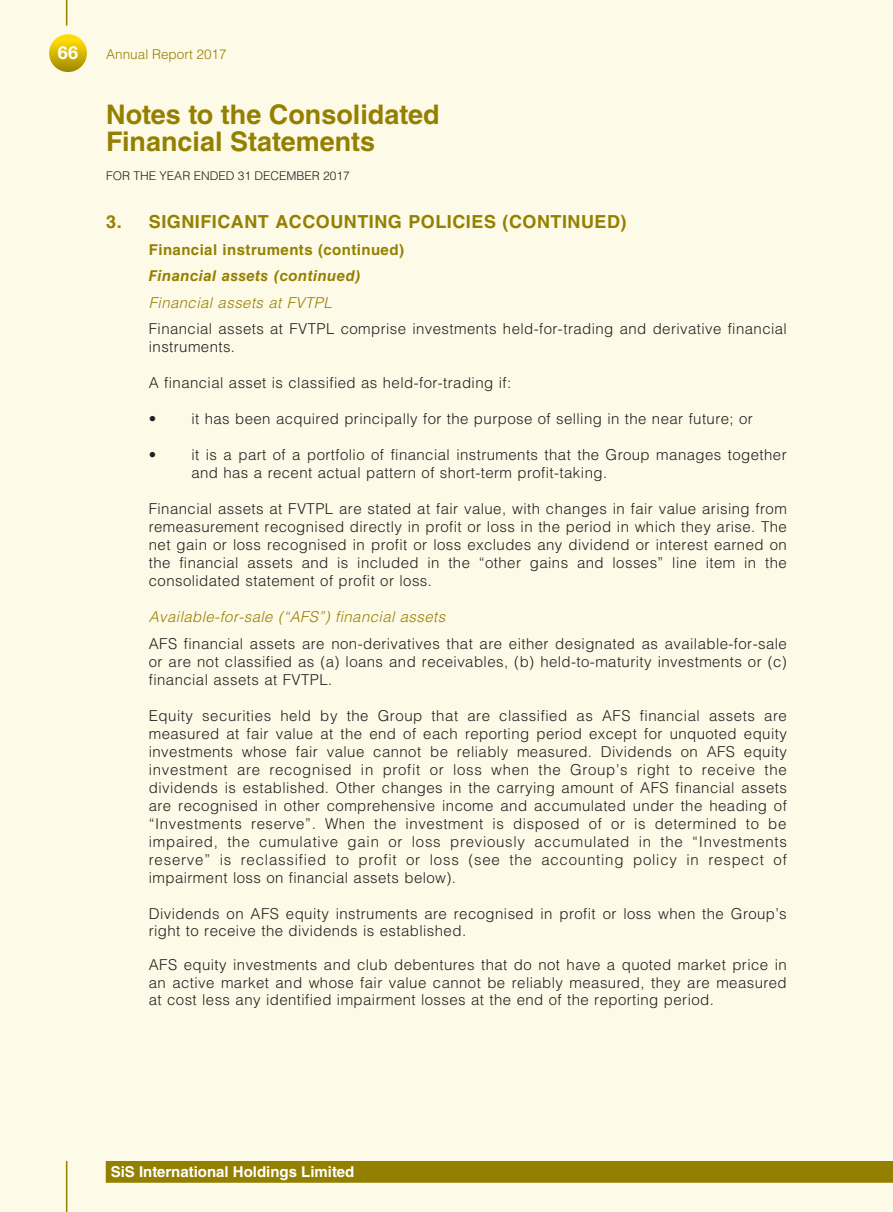
<style>
.page{position:relative;width:893px;height:1212px;background:#fff}
.page>*{position:absolute;margin:0;border:0;box-sizing:border-box;transform-origin:0 0}
.t1{font:700 27px/27px "Helvetica LT Std";color:#948000}
.t2{font:700 18px "Helvetica LT Std";letter-spacing:.03em;color:#948000}
.t3{font:700 18px "Helvetica Neue LT Std";color:#fff}
.t4{font:300 15px/18px "Helvetica LT Std";letter-spacing:.03em;color:#231f20;text-align:justify}
.t5{font:italic 300 15px "Helvetica LT Std";letter-spacing:.03em;color:#948000}
.t6{font:700 15px "Helvetica LT Std";color:#fff}
.t7{font:700 15px "Helvetica LT Std";letter-spacing:.03em;color:#948000}
.t8{font:italic 700 15px "Helvetica LT Std";letter-spacing:.03em;color:#948000}
.t9{font:300 13.5px "Helvetica LT Std";color:#948000}
.t10{font:300 12px "Helvetica LT Std";color:#231f20}
</style>
<div class="page">
<div style="left:0;top:0;width:892px;height:1212px;background:#fefae8"></div>
<hr style="left:66px;top:1161px;width:1px;height:51px;background:#948000">
<div style="left:107px;top:1162px;width:786px;height:20px;background:#948000"></div>
<div style="left:106px;top:1161px;width:787px;height:22px;border:2px solid #948000"></div>
<div style="left:49px;top:34px;width:38px;height:38px;background:linear-gradient(to bottom,#ffe806,#a28c03);border-radius:19px"></div>
<svg style="left:66px;top:0;width:1px;height:26px"></svg>
<p class="t3" style="left:58px;top:42px;width:22px">66</p>
<p class="t9" style="left:106px;top:46px;width:122px">Annual Report 2017</p>
<h1 class="t1" style="left:106px;top:101px;width:335px">Notes to the Consolidated<br>Financial Statements</h1>
<p class="t10" style="left:106px;top:168px;width:245px">FOR THE YEAR ENDED 31 DECEMBER 2017</p>
<p class="t2" style="left:106px;top:210px;width:416px">3. SIGNIFICANT ACCOUNTING POLICIES (continued</p>
<p class="t2" style="left:621px;top:210px;width:7px">)</p>
<p class="t7" style="left:149px;top:240px;width:257px">Financial instruments (continued)</p>
<p class="t8" style="left:149px;top:267px;width:214px">Financial assets (continued)</p>
<p class="t5" style="left:149px;top:293px;width:185px">Financial assets at FVTPL</p>
<p class="t4" style="left:149px;top:320px;width:640px">Financial assets at FVTPL comprise investments held-for-trading and derivative financial instruments.</p>
<p class="t4" style="left:149px;top:374px;width:364px">A financial asset is classified as held-for-trading if:</p>
<p class="t4" style="left:149px;top:410px;width:605px">• it has been acquired principally for the purpose of selling in the near future; or</p>
<p class="t4" style="left:191px;top:446px;width:597px;text-indent:-43px">• it is a part of a portfolio of financial instruments that the Group manages together and has a recent actual pattern of short-term profit-taking.</p>
<p class="t4" style="left:149px;top:500px;width:640px">Financial assets at FVTPL are stated at fair value, with changes in fair value arising from remeasurement recognised directly in profit or loss in the period in which they arise. The net gain or loss recognised in profit or loss excludes any dividend or interest earned on the financial assets and is included in the “other gains and losses” line item in the consolidated statement of profit or loss.</p>
<p class="t5" style="left:149px;top:607px;width:298px">Available-for-sale (“AFS”) financial assets</p>
<p class="t4" style="left:149px;top:634px;width:640px">AFS financial assets are non-derivatives that are either designated as available-for-sale or are not classified as (a) loans and receivables, (b) held-to-maturity investments or (c) financial assets at FVTPL.</p>
<p class="t4" style="left:149px;top:706px;width:640px">Equity securities held by the Group that are classified as AFS financial assets are measured at fair value at the end of each reporting period except for unquoted equity investments whose fair value cannot be reliably measured. Dividends on AFS equity investment are recognised in profit or loss when the Group’s right to receive the dividends is established. Other changes in the carrying amount of AFS financial assets are recognised in other comprehensive income and accumulated under the heading of “Investments reserve”. When the investment is disposed of or is determined to be impaired, the cumulative gain or loss previously accumulated in the “Investments reserve” is reclassified to profit or loss (see the accounting policy in respect of impairment loss on financial assets below).</p>
<p class="t4" style="left:149px;top:904px;width:639px;line-height:17.2px">Dividends on AFS equity instruments are recognised in profit or loss when the Group’s right to receive the dividends is established.</p>
<p class="t4" style="left:149px;top:956px;width:639px;line-height:17.2px">AFS equity investments and club debentures that do not have a quoted market price in an active market and whose fair value cannot be reliably measured, they are measured at cost less any identified impairment losses at the end of the reporting period.</p>
<p class="t6" style="left:111px;top:1163px;width:245px">SiS International Holdings Limited</p>
</div>
